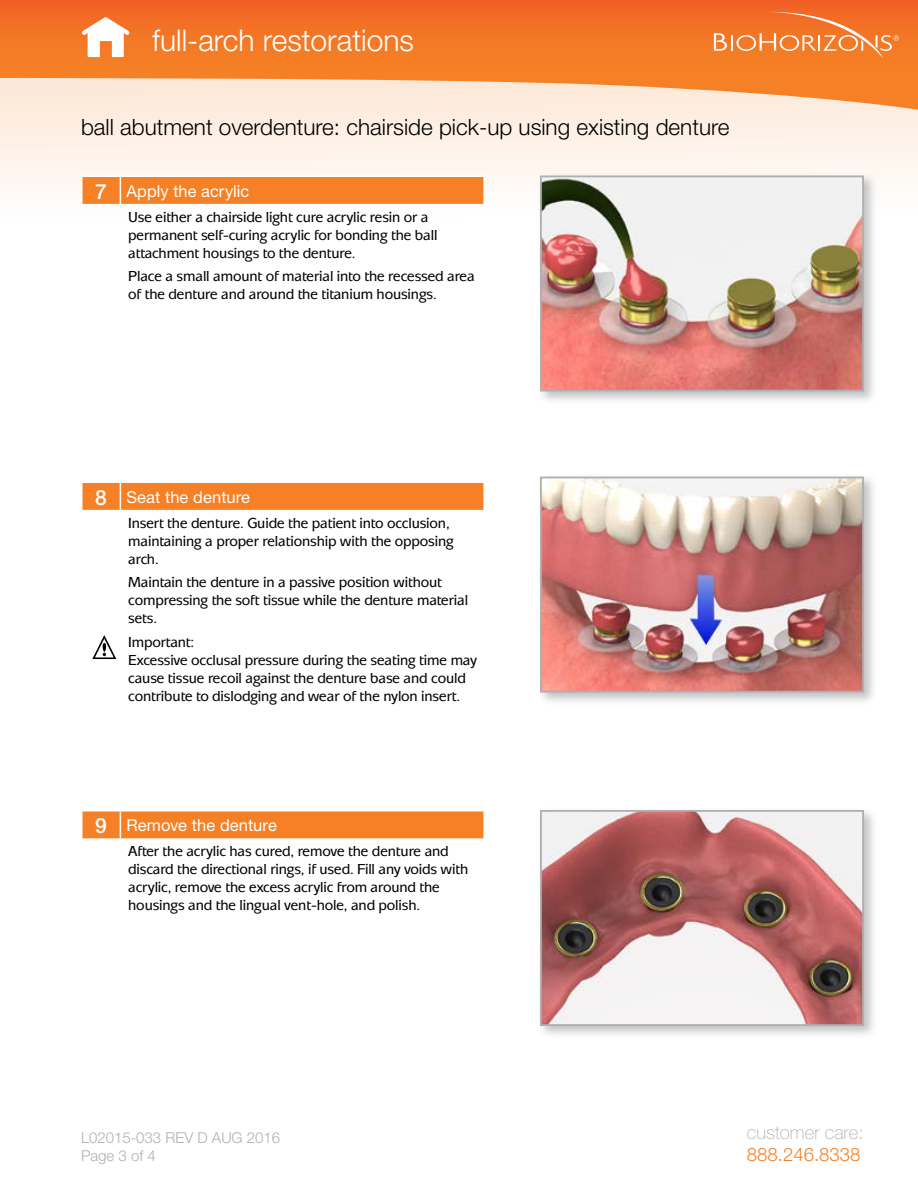
<style>
.page{position:relative;width:918px;height:1188px;background:#fff}
.page>*{position:absolute;margin:0;border:0;box-sizing:border-box;transform-origin:0 0}
.t1{font:300 30px "Helvetica Neue";color:#fff}
.t2{font:300 22.5px "Helvetica Neue";color:#000}
.t3{font:100 18.6px "Helvetica Neue";color:#adafb2}
.t4{font:300 18.6px "Helvetica Neue";color:#f58025}
.t5{font:16.5px "Helvetica Neue";letter-spacing:.005em;color:#fff}
.t6{font:500 15px/18px "Mixage ITC";letter-spacing:-.01em;color:#000}
.t7{font:300 15px/18px "Helvetica Neue";color:#adafb2}
.s1{font-weight:500;font-size:21px}
</style>
<div class="page">
<svg style="left:0;top:112px;width:918px;height:78px;fill:#fef2e9"></svg>
<svg style="left:0;top:0;width:918px;height:112px;background:#f69456"></svg>
<svg style="left:714px;top:12px;width:185px;height:47px;background:#f4833d"></svg>
<svg style="left:81px;top:17px;width:49px;height:40px"></svg>
<svg style="left:82px;top:482px;width:401px;height:28px;background:#f5852e"></svg>
<div style="left:81px;top:811px;width:403px;height:28px;background:#f58025"></div>
<hr style="left:483px;top:812px;width:2px;height:26px;background:#fff">
<hr style="left:120px;top:838px;width:365px;height:2px;background:#fff">
<div style="left:537px;top:473px;width:341px;height:233px;background:#adafb2;opacity:.75"></div>
<img style="left:543px;top:480px;width:318px;height:210px">
<div style="left:540px;top:477px;width:324px;height:216px;border:2px solid #adafb2"></div>
<div style="left:537px;top:806px;width:341px;height:233px;background:#adafb2;opacity:.75"></div>
<img style="left:543px;top:813px;width:318px;height:210px">
<div style="left:540px;top:810px;width:324px;height:216px;border:2px solid #adafb2"></div>
<hr style="left:120px;top:176px;width:365px;height:1px;background:#fff">
<svg style="left:81px;top:176px;width:402px;height:28px;background:#f5862f"></svg>
<hr style="left:483px;top:177px;width:2px;height:27px;background:#fff">
<div style="left:537px;top:172px;width:341px;height:233px;background:#adafb2;opacity:.75"></div>
<img style="left:543px;top:178px;width:318px;height:210px">
<div style="left:540px;top:175px;width:324px;height:216px;border:2px solid #adafb2"></div>
<svg style="left:92px;top:635px;width:24px;height:24px"></svg>
<h1 class="t1" style="left:152px;top:22px;width:263px">full-arch restorations</h1>
<h2 class="t2" style="left:81px;top:113px;width:650px">ball abutment overdenture: chairside pick-up using existing denture</h2>
<p class="t5" style="left:95px;top:181px;width:156px"><span class="s1">7</span> Apply the acrylic</p>
<p class="t6" style="left:128px;top:208px;width:311px">Use either a chairside light cure acrylic resin or a permanent self-curing acrylic for bonding the ball attachment housings to the denture.</p>
<p class="t6" style="left:128px;top:267px;width:348px">Place a small amount of material into the recessed area of the denture and around the titanium housings.</p>
<p class="t5" style="left:95px;top:487px;width:156px"><span class="s1">8</span> Seat the denture</p>
<p class="t6" style="left:128px;top:514px;width:327px">Insert the denture. Guide the patient into occlusion, maintaining a proper relationship with the opposing arch.</p>
<p class="t6" style="left:128px;top:573px;width:342px">Maintain the denture in a passive position without compressing the soft tissue while the denture material sets.</p>
<p class="t6" style="left:128px;top:632px;width:350px">Important:<br>Excessive occlusal pressure during the seating time may cause tissue recoil against the denture base and could contribute to dislodging and wear of the nylon insert.</p>
<p class="t5" style="left:95px;top:816px;width:183px"><span class="s1">9</span> Remove the denture</p>
<p class="t6" style="left:128px;top:842px;width:342px">After the acrylic has cured, remove the denture and discard the directional rings, if used. Fill any voids with acrylic, remove the excess acrylic from around the housings and the lingual vent-hole, and polish.</p>
<p class="t7" style="left:81px;top:1128px;width:201px">L02015-033 REV D AUG 2016<br>Page 3 of 4</p>
<p class="t3" style="left:747px;top:1121px;width:118px">customer care:</p>
<p class="t4" style="left:747px;top:1143px;width:115px">888.246.8338</p>
</div>
